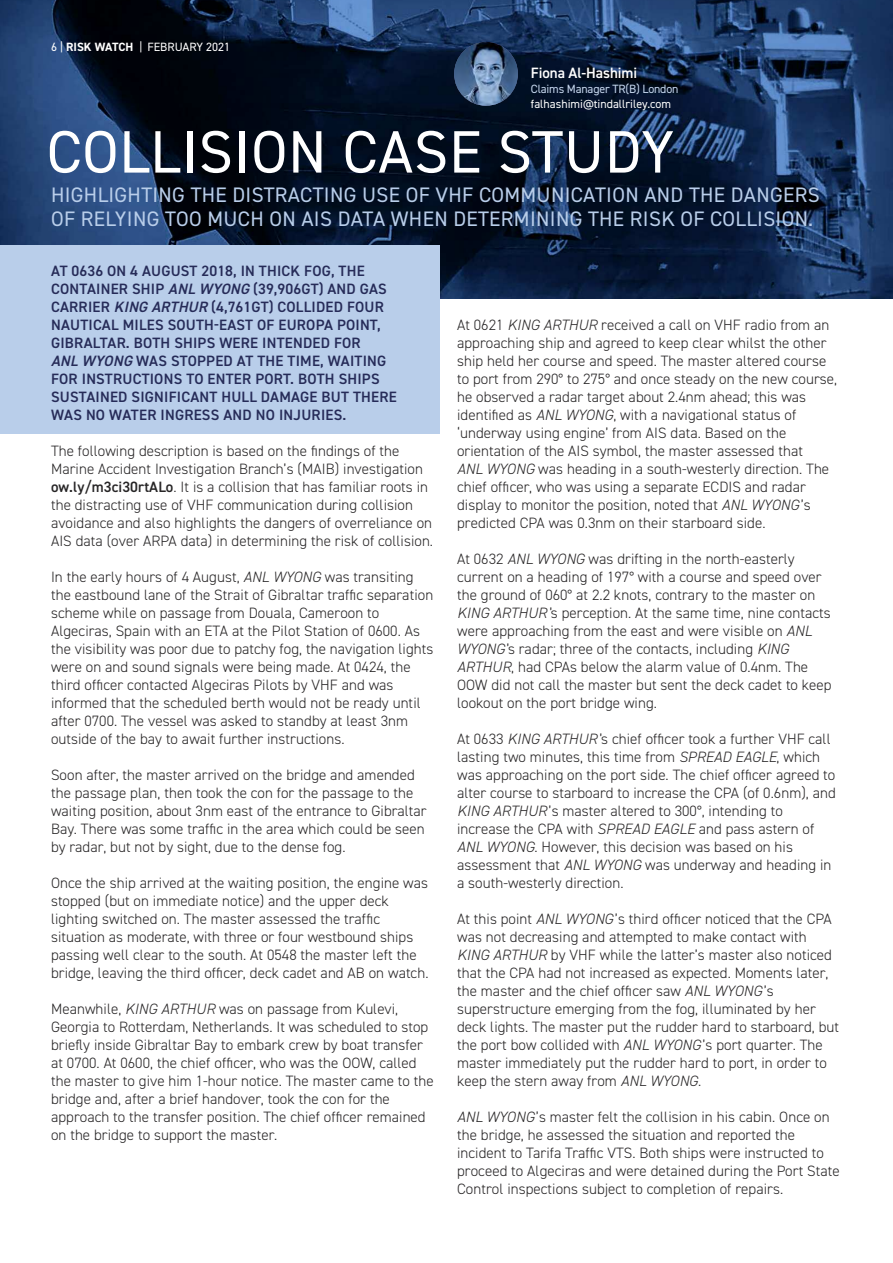
<style>
.page{position:relative;width:893px;height:1263px;background:#fff}
.page>*{position:absolute;margin:0;border:0;box-sizing:border-box;transform-origin:0 0}
.t1{font:60px "DIN2014";letter-spacing:.015em;color:#fff}
.t2{font:21px/24px "DIN2014";letter-spacing:.015em;color:#b9ceea}
.t3{font:300 15px/18px "DIN2014";letter-spacing:.005em;color:#272526}
.t4{font:600 15px/18px "DIN2014";letter-spacing:.015em;color:#262b58}
.t5{font:600 15px "DIN2014";letter-spacing:-.005em;color:#fff}
.t6{font:12px "DIN2014";color:#fff}
.t7{font:12px "DIN2014";letter-spacing:-.015em;color:#c5d6ed}
.s1{font-weight:700}
.s2{font-style:italic}
.s3{font-weight:600}
</style>
<div class="page">
<img style="left:0;top:0;width:893px;height:298px">
<div style="left:0;top:245px;width:440px;height:188px;background:#b9ceea"></div>
<img style="left:455px;top:42px;width:63px;height:64px;border-radius:50%">
<p class="t6" style="left:51px;top:43px;width:181px">6 | <span class="s1">RISK WATCH</span> | FEBRUARY 2021</p>
<p class="t5" style="left:531px;top:67px;width:108px">FIONA AL-HASHIMI</p>
<p class="t7" style="left:531px;top:84px;width:149px">CLAIMS MANAGER TR(B) LONDON</p>
<p class="t6" style="left:531px;top:99px;width:142px">FALHASHIMI@TINDALLRILEY.COM</p>
<h1 class="t1" style="left:47px;top:131px;width:629px">COLLISION CASE STUDY</h1>
<h2 class="t2" style="left:51px;top:184px;width:770px">HIGHLIGHTING THE DISTRACTING USE OF VHF COMMUNICATION AND THE DANGERS<br>OF RELYING TOO MUCH ON AIS DATA WHEN DETERMINING THE RISK OF COLLISION.</h2>
<p class="t4" style="left:51px;top:263px;width:347px">AT 0636 ON 4 AUGUST 2018, IN THICK FOG, THE CONTAINER SHIP <span class="s2">ANL WYONG</span>(39,906GT) AND GAS CARRIER <span class="s2">KING ARTHUR</span>(4,761GT) COLLIDED FOUR NAUTICAL MILES SOUTH-EAST OF EUROPA POINT, GIBRALTAR. BOTH SHIPS WERE INTENDED FOR<br><span class="s2">ANL WYONG</span>WAS STOPPED AT THE TIME, WAITING FOR INSTRUCTIONS TO ENTER PORT. BOTH SHIPS SUSTAINED SIGNIFICANT HULL DAMAGE BUT THERE WAS NO WATER INGRESS AND NO INJURIES.</p>
<p class="t3" style="left:51px;top:443px;width:384px">The following description is based on the findings of the Marine Accident Investigation Branch’s (MAIB) investigation <span class="s3">OW.LY/M3CI30RTALO</span>. It is a collision that has familiar roots in the distracting use of VHF communication during collision avoidance and also highlights the dangers of overreliance on AIS data (over ARPA data) in determining the risk of collision.</p>
<p class="t3" style="left:51px;top:569px;width:384px">In the early hours of 4 August, <span class="s2">ANL WYONG</span> was transiting the eastbound lane of the Strait of Gibraltar traffic separation scheme while on passage from Douala, Cameroon to Algeciras, Spain with an ETA at the Pilot Station of 0600. As the visibility was poor due to patchy fog, the navigation lights were on and sound signals were being made. At 0424, the third officer contacted Algeciras Pilots by VHF and was informed that the scheduled berth would not be ready until after 0700. The vessel was asked to standby at least 3nm outside of the bay to await further instructions.</p>
<p class="t3" style="left:51px;top:767px;width:377px">Soon after, the master arrived on the bridge and amended the passage plan, then took the con for the passage to the waiting position, about 3nm east of the entrance to Gibraltar Bay. There was some traffic in the area which could be seen by radar, but not by sight, due to the dense fog.</p>
<p class="t3" style="left:51px;top:875px;width:379px">Once the ship arrived at the waiting position, the engine was stopped (but on immediate notice) and the upper deck lighting switched on. The master assessed the traffic situation as moderate, with three or four westbound ships passing well clear to the south. At 0548 the master left the bridge, leaving the third officer, deck cadet and AB on watch.</p>
<p class="t3" style="left:51px;top:1001px;width:384px">Meanwhile, <span class="s2">KING ARTHUR</span> was on passage from Kulevi, Georgia to Rotterdam, Netherlands. It was scheduled to stop briefly inside Gibraltar Bay to embark crew by boat transfer at 0700. At 0600, the chief officer, who was the OOW, called the master to give him 1-hour notice. The master came to the bridge and, after a brief handover, took the con for the approach to the transfer position. The chief officer remained on the bridge to support the master.</p>
<p class="t3" style="left:457px;top:317px;width:382px">At 0621 <span class="s2">KING ARTHUR</span> received a call on VHF radio from an approaching ship and agreed to keep clear whilst the other ship held her course and speed. The master altered course to port from 290° to 275° and once steady on the new course, he observed a radar target about 2.4nm ahead; this was identified as <span class="s2">ANL WYONG</span>, with a navigational status of ‘underway using engine’ from AIS data. Based on the orientation of the AIS symbol, the master assessed that<br><span class="s2">ANL WYONG</span> was heading in a south-westerly direction. The chief officer, who was using a separate ECDIS and radar display to monitor the position, noted that <span class="s2">ANL WYONG</span>’s predicted CPA was 0.3nm on their starboard side.</p>
<p class="t3" style="left:457px;top:551px;width:376px">At 0632 <span class="s2">ANL WYONG</span> was drifting in the north-easterly current on a heading of 197° with a course and speed over the ground of 060° at 2.2 knots, contrary to the master on <span class="s2">KING ARTHUR</span> ’s perception. At the same time, nine contacts were approaching from the east and were visible on <span class="s2">ANL WYONG</span>’s radar; three of the contacts, including <span class="s2">KING ARTHUR</span>, had CPAs below the alarm value of 0.4nm. The OOW did not call the master but sent the deck cadet to keep lookout on the port bridge wing.</p>
<p class="t3" style="left:457px;top:731px;width:380px">At 0633 <span class="s2">KING ARTHUR</span> ’s chief officer took a further VHF call lasting two minutes, this time from <span class="s2">SPREAD EAGLE</span>, which was approaching on the port side. The chief officer agreed to alter course to starboard to increase the CPA (of 0.6nm), and <span class="s2">KING ARTHUR</span>’s master altered to 300°, intending to increase the CPA with <span class="s2">SPREAD EAGLE</span> and pass astern of <span class="s2">ANL WYONG</span>. However, this decision was based on his assessment that <span class="s2">ANL WYONG</span> was underway and heading in a south-westerly direction.</p>
<p class="t3" style="left:457px;top:911px;width:384px">At this point <span class="s2">ANL WYONG</span>’s third officer noticed that the CPA was not decreasing and attempted to make contact with <span class="s2">KING ARTHUR</span> by VHF while the latter’s master also noticed that the CPA had not increased as expected. Moments later, the master and the chief officer saw <span class="s2">ANL WYONG</span>’s superstructure emerging from the fog, illuminated by her deck lights. The master put the rudder hard to starboard, but the port bow collided with <span class="s2">ANL WYONG</span>’s port quarter. The master immediately put the rudder hard to port, in order to keep the stern away from <span class="s2">ANL WYONG</span>.</p>
<p class="t3" style="left:457px;top:1109px;width:384px"><span class="s2">ANL WYONG</span>’s master felt the collision in his cabin. Once on the bridge, he assessed the situation and reported the incident to Tarifa Traffic VTS. Both ships were instructed to proceed to Algeciras and were detained during the Port State Control inspections subject to completion of repairs.</p>
</div>
